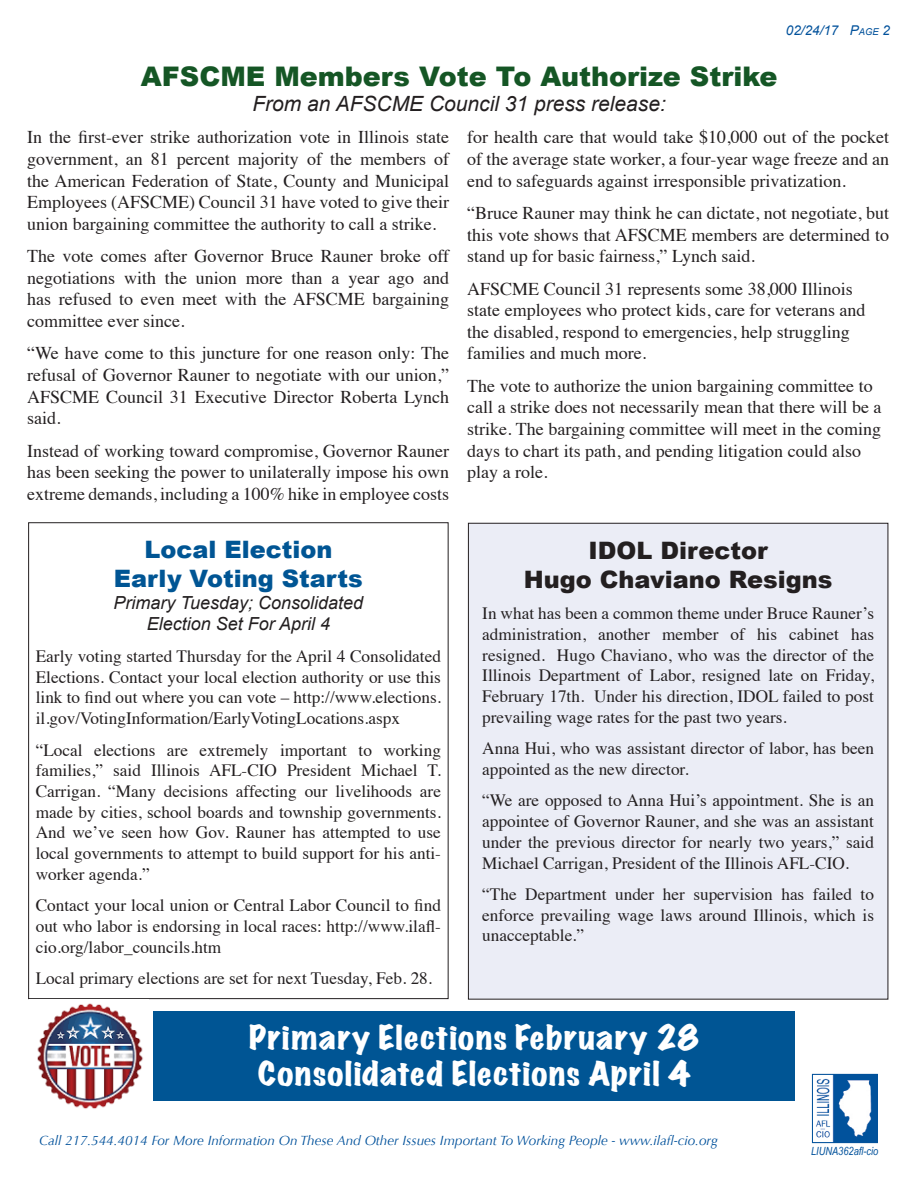
<style>
.page{position:relative;width:918px;height:1188px;background:#fff}
.page>*{position:absolute;margin:0;border:0;box-sizing:border-box;transform-origin:0 0}
.t1{font:expanded 30px/36px "Marker Felt";letter-spacing:.035em;color:#fff;text-align:center;scale:1.1 1}
.t2{font:900 27px "Arial";color:#155625}
.t3{font:900 24px/28.8px "Arial";color:#231f20;text-align:center}
.t4{font:900 24px/28.8px "Arial";color:#005594;text-align:center}
.t5{font:italic 21px "Arial";color:#231f20}
.t6{font:18px/21.6px "Times";color:#231f20;text-align:justify}
.t7{font:italic 18px/21.6px "Arial";color:#231f20;text-align:center}
.t8{font:17.25px/20.7px "Times";color:#231f20;text-align:justify}
.t9{font:italic 13.5px "Optima";color:#01519b}
.t10{font:italic 13.5px "Arial";color:#01519b}
.t11{font:italic 11.25px "Arial Narrow";color:#01519b}
.s1{font-size:9.45px}
</style>
<div class="page">
<img style="left:816px;top:1076px;width:60px;height:65px">
<div style="left:812px;top:1074px;width:66px;height:69px;border:1px solid #01519b"></div>
<div style="left:468px;top:523px;width:420px;height:476px;background:#ebedf6"></div>
<div style="left:153px;top:1011px;width:642px;height:90px;background:#005594"></div>
<img style="left:37px;top:1003px;width:106px;height:106px">
<p class="t10" style="left:786px;top:22px;width:106px">02/24/17 P<span class="s1">age</span> 2</p>
<h2 class="t2" style="left:141px;top:56px;width:638px">AFSCME Members Vote To Authorize Strike</h2>
<p class="t5" style="left:252px;top:90px;width:415px">From an AFSCME Council 31 press release:</p>
<p class="t6" style="left:27px;top:125px;width:424px">In the first-ever strike authorization vote in Illinois state government, an 81 percent majority of the members of the American Federation of State, County and Municipal Employees (AFSCME) Council 31 have voted to give their union bargaining committee the authority to call a strike.</p>
<p class="t6" style="left:27px;top:244px;width:424px">The vote comes after Governor Bruce Rauner broke off negotiations with the union more than a year ago and has refused to even meet with the AFSCME bargaining committee ever since.</p>
<p class="t6" style="left:27px;top:341px;width:424px">“We have come to this juncture for one reason only: The refusal of Governor Rauner to negotiate with our union,” AFSCME Council 31 Executive Director Roberta Lynch said.</p>
<p class="t6" style="left:27px;top:438px;width:424px">Instead of working toward compromise, Governor Rauner has been seeking the power to unilaterally impose his own extreme demands, including a 100% hike in employee costs</p>
<h3 class="t4" style="left:114px;top:535px;width:251px">Local Election<br>Early Voting Starts</h3>
<p class="t7" style="left:113px;top:592px;width:251px">Primary Tuesday; Consolidated<br>Election Set For April 4</p>
<p class="t8" style="left:36px;top:644px;width:407px">Early voting started Thursday for the April 4 Consolidated Elections. Contact your local election authority or use this link to find out where you can vote – http://www.elections. il.gov/VotingInformation/EarlyVotingLocations.aspx</p>
<p class="t8" style="left:36px;top:738px;width:407px">“Local elections are extremely important to working families,” said Illinois AFL-CIO President Michael T.<br>Carrigan. “Many decisions affecting our livelihoods are made by cities, school boards and township governments.<br>And we’ve seen how Gov. Rauner has attempted to use local governments to attempt to build support for his anti&shy;worker agenda.”</p>
<p class="t8" style="left:36px;top:894px;width:407px">Contact your local union or Central Labor Council to find out who labor is endorsing in local races: http://www.ilafl&shy;cio.org/labor_councils.htm</p>
<p class="t8" style="left:36px;top:967px;width:398px">Local primary elections are set for next Tuesday, Feb. 28.</p>
<p class="t6" style="left:467px;top:125px;width:424px">for health care that would take $10,000 out of the pocket of the average state worker, a four-year wage freeze and an end to safeguards against irresponsible privatization.</p>
<p class="t6" style="left:467px;top:201px;width:423px">“Bruce Rauner may think he can dictate, not negotiate, but this vote shows that AFSCME members are determined to stand up for basic fairness,” Lynch said.</p>
<p class="t6" style="left:467px;top:276px;width:400px;text-align:left">AFSCME Council 31 represents some 38,000 Illinois state employees who protect kids, care for veterans and the disabled, respond to emergencies, help struggling families and much more.</p>
<p class="t6" style="left:467px;top:373px;width:416px;text-align:left">The vote to authorize the union bargaining committee to call a strike does not necessarily mean that there will be a strike. The bargaining committee will meet in the coming days to chart its path, and pending litigation could also play a role.</p>
<h3 class="t3" style="left:524px;top:535px;width:310px">IDOL Director<br>Hugo Chaviano Resigns</h3>
<p class="t8" style="left:482px;top:602px;width:393px">In what has been a common theme under Bruce Rauner’s administration, another member of his cabinet has resigned. Hugo Chaviano, who was the director of the Illinois Department of Labor, resigned late on Friday, February 17th. Under his direction, IDOL failed to post prevailing wage rates for the past two years.</p>
<p class="t8" style="left:482px;top:737px;width:393px">Anna Hui, who was assistant director of labor, has been appointed as the new director.</p>
<p class="t8" style="left:482px;top:789px;width:393px">“We are opposed to Anna Hui’s appointment. She is an appointee of Governor Rauner, and she was an assistant under the previous director for nearly two years,” said Michael Carrigan, President of the Illinois AFL-CIO.</p>
<p class="t8" style="left:482px;top:882px;width:393px">“The Department under her supervision has failed to enforce prevailing wage laws around Illinois, which is unacceptable.”</p>
<h1 class="t1" style="left:249px;top:1017px;width:410px">Primary Elections February 28<br>Consolidated Elections April 4</h1>
<p class="t9" style="left:39px;top:1133px;width:680px">Call 217.544.4014 For More Information On These And Other Issues Important To Working People - www.ilafl-cio.org</p>
<p class="t11" style="left:811px;top:1143px;width:69px">Liuna362afl-cio</p>
</div>
